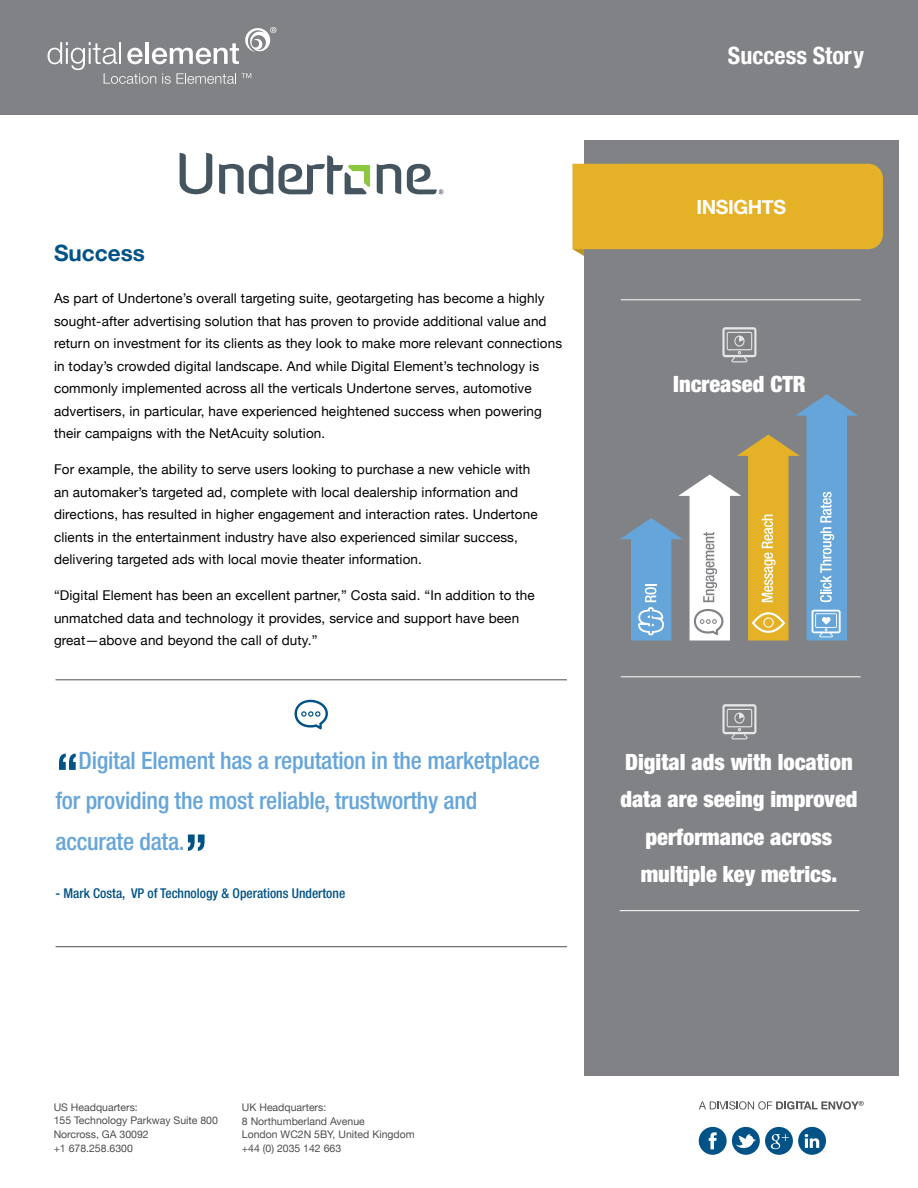
<style>
.page{position:relative;width:918px;height:1188px;background:#fff}
.page>*{position:absolute;margin:0;border:0;box-sizing:border-box;transform-origin:0 0}
.t1{font:500 condensed 24px/40.5px "Helvetica Neue";letter-spacing:-.01em;color:#66a5da}
.t2{font:700 condensed 24px "Helvetica Neue";color:#fff}
.t3{font:900 condensed 22.5px/37.5px "Helvetica Neue";color:#fff;text-align:center}
.t4{font:700 22.5px "Helvetica Neue";color:#015286}
.t5{font:700 19.5px "Helvetica Neue";letter-spacing:-.02em;color:#fff}
.t6{font:13.5px/22.5px "Helvetica Neue";letter-spacing:.01em;color:#000}
.t7{font:500 condensed 13.5px "Helvetica Neue";color:#015286}
.t8{font:10.5px/13.5px "Helvetica Neue";color:#4d4d4f}
.s1{font-weight:700;font-size:51px;color:#015286}
</style>
<div class="page">
<svg style="left:699px;top:1101px;width:165px;height:9px"></svg>
<div style="left:0;top:0;width:918px;height:115px;background:#808285"></div>
<svg style="left:48px;top:27px;width:228px;height:57px"></svg>
<svg style="left:699px;top:1127px;width:127px;height:28px"></svg>
<div style="left:584px;top:140px;width:314px;height:936px;background:#808285"></div>
<hr style="left:621px;top:299px;width:240px;height:1px;background:#fff">
<hr style="left:620px;top:910px;width:239px;height:1px;background:#fff">
<svg style="left:722px;top:327px;width:34px;height:35px"></svg>
<svg style="left:295px;top:700px;width:33px;height:29px"></svg>
<hr style="left:56px;top:679px;width:511px;height:1px;background:#4d4d4f">
<hr style="left:56px;top:946px;width:511px;height:1px;background:#4d4d4f">
<svg style="left:573px;top:164px;width:310px;height:92px;background:#dcad2e"></svg>
<svg style="left:219px;top:155px;width:54px;height:39px"></svg>
<svg style="left:377px;top:164px;width:24px;height:30px"></svg>
<svg style="left:279px;top:155px;width:91px;height:40px"></svg>
<svg style="left:180px;top:153px;width:32px;height:41px"></svg>
<svg style="left:407px;top:164px;width:36px;height:30px"></svg>
<svg style="left:620px;top:394px;width:238px;height:247px"></svg>
<hr style="left:621px;top:676px;width:240px;height:1px;background:#fff">
<svg style="left:722px;top:704px;width:34px;height:35px"></svg>
<h2 class="t4" style="left:54px;top:235px;width:92px">Success</h2>
<p class="t6" style="left:54px;top:288px;width:510px">As part of Undertone’s overall targeting suite, geotargeting has become a highly sought-after advertising solution that has proven to provide additional value and return on investment for its clients as they look to make more relevant connections in today’s crowded digital landscape. And while Digital Element’s technology is commonly implemented across all the verticals Undertone serves, automotive advertisers, in particular, have experienced heightened success when powering their campaigns with the NetAcuity solution.</p>
<p class="t6" style="left:54px;top:459px;width:485px">For example, the ability to serve users looking to purchase a new vehicle with an automaker’s targeted ad, complete with local dealership information and directions, has resulted in higher engagement and interaction rates. Undertone clients in the entertainment industry have also experienced similar success, delivering targeted ads with local movie theater information.</p>
<p class="t6" style="left:54px;top:585px;width:482px">“Digital Element has been an excellent partner,” Costa said. “In addition to the unmatched data and technology it provides, service and support have been great—above and beyond the call of duty.”</p>
<h1 class="t1" style="left:56px;top:740px;width:486px"><span class="s1">“</span>Digital Element has a reputation in the marketplace for providing the most reliable, trustworthy and accurate data.<span class="s1">”</span></h1>
<p class="t7" style="left:56px;top:885px;width:291px">- Mark Costa, VP of Technology &amp; Operations Undertone</p>
<h1 class="t2" style="left:728px;top:41px;width:138px">Success Story</h1>
<h3 class="t5" style="left:696px;top:191px;width:91px">INSIGHTS</h3>
<h2 class="t3" style="left:673px;top:365px;width:134px">Increased CTR</h2>
<h2 class="t3" style="left:620px;top:743px;width:239px">Digital ads with location data are seeing improved performance across multiple key metrics.</h2>
<p class="t8" style="left:54px;top:1101px;width:166px">US Headquarters:<br>155 Technology Parkway Suite 800<br>Norcross, GA 30092<br>+1 678.258.6300</p>
<p class="t8" style="left:242px;top:1101px;width:174px">UK Headquarters:<br>8 Northumberland Avenue<br>London WC2N 5BY, United Kingdom +44 (0) 2035 142 663</p>
</div>
